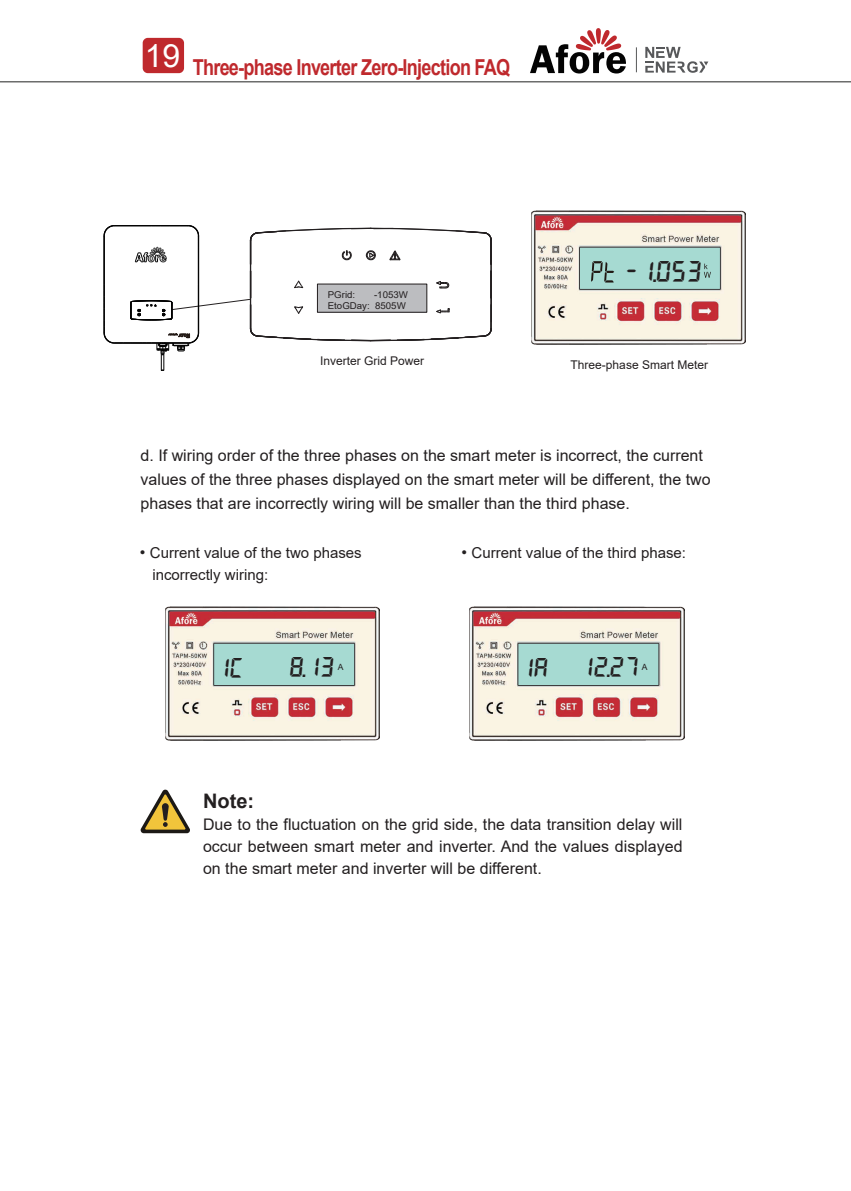
<style>
.page{position:relative;width:851px;height:1191px;background:#fff}
.page>*{position:absolute;margin:0;border:0;box-sizing:border-box;transform-origin:0 0}
.t1{font:27.4px "LESLIE";color:#231f20}
.t2{font:26.2px "LESLIE";color:#231f20}
.t3{font:700 22px "Arial";letter-spacing:-.04em;color:#bf292d;scale:.82 1}
.t4{font:700 20px "Arial";color:#231f20}
.t5{font:16px/22px "Arial";color:#231f20;text-align:justify}
.t6{font:15px/22px "Arial";color:#231f20}
.t7{font:12px "Arial";color:#231f20}
.t8{font:9.4px/11.2px "Arial";color:#231f20;text-align:right}
.t9{font:8.6px "Arial";color:#231f20}
.s1{font-size:16px}
</style>
<div class="page">
<svg style="left:530px;top:28px;width:96px;height:45px"></svg>
<svg style="left:645px;top:47px;width:63px;height:26px"></svg>
<svg style="left:636px;top:47px;width:1px;height:25px"></svg>
<hr style="left:0;top:81px;width:850px;height:1px;background:#222322">
<div style="left:143px;top:38px;width:41px;height:35px;background:#bf292d;border-radius:5px"></div>
<svg style="left:140px;top:789px;width:50px;height:44px"></svg>
<img style="left:531px;top:211px;width:214px;height:134px">
<div style="left:579px;top:247px;width:141px;height:42px;background:#a6dad2"></div>
<div style="left:579px;top:247px;width:141px;height:43px;border:1px solid #3e3e3f"></div>
<svg style="left:704px;top:264px;width:6px;height:14px"></svg>
<svg style="left:591px;top:261px;width:23px;height:21px"></svg>
<svg style="left:103px;top:225px;width:389px;height:146px"></svg>
<img style="left:165px;top:607px;width:215px;height:134px">
<div style="left:214px;top:643px;width:140px;height:42px;background:#a6dad2"></div>
<div style="left:213px;top:643px;width:142px;height:43px;border:1px solid #3e3e3f"></div>
<img style="left:469px;top:607px;width:215px;height:134px">
<div style="left:518px;top:643px;width:140px;height:42px;background:#a6dad2"></div>
<div style="left:517px;top:643px;width:142px;height:43px;border:1px solid #3e3e3f"></div>
<h3 class="t3" style="left:145px;top:51px;width:447px"><sup>19</sup> Three-phase Inverter Zero-Injection FAQ</h3>
<p class="t8" style="left:328px;top:289px;width:29px">PGrid:</p>
<p class="t8" style="left:328px;top:289px;width:82px">-1053W<br>EtoGDay: 8505W</p>
<h1 class="t1" style="left:624px;top:257px;width:79px">-1.053</h1>
<p class="t7" style="left:320px;top:352px;width:106px">Inverter Grid Power</p>
<p class="t7" style="left:570px;top:356px;width:139px">Three-phase Smart Meter</p>
<p class="t5" style="left:140px;top:443px;width:571px;line-height:24px;text-align:left">d. If wiring order of the three phases on the smart meter is incorrect, the current values of the three phases displayed on the smart meter will be different, the two phases that are incorrectly wiring will be smaller than the third phase.</p>
<p class="t6" style="left:152px;top:541px;width:211px;text-indent:-13px"><span class="s1">•</span> Current value of the two phases incorrectly wiring:</p>
<p class="t6" style="left:461px;top:541px;width:226px"><span class="s1">•</span> Current value of the third phase:</p>
<h2 class="t2" style="left:215px;top:653px;width:30px">1[</h2>
<h2 class="t2" style="left:579px;top:652px;width:61px">12.27</h2>
<p class="t9" style="left:641px;top:661px;width:7px">A</p>
<h2 class="t2" style="left:289px;top:652px;width:46px">8.13</h2>
<p class="t9" style="left:338px;top:661px;width:7px">A</p>
<h2 class="t2" style="left:519px;top:653px;width:30px">1A</h2>
<p class="t4" style="left:203px;top:787px;width:53px">Note:</p>
<p class="t5" style="left:203px;top:813px;width:481px">Due to the fluctuation on the grid side, the data transition delay will occur between smart meter and inverter. And the values displayed on the smart meter and inverter will be different.</p>
</div>
